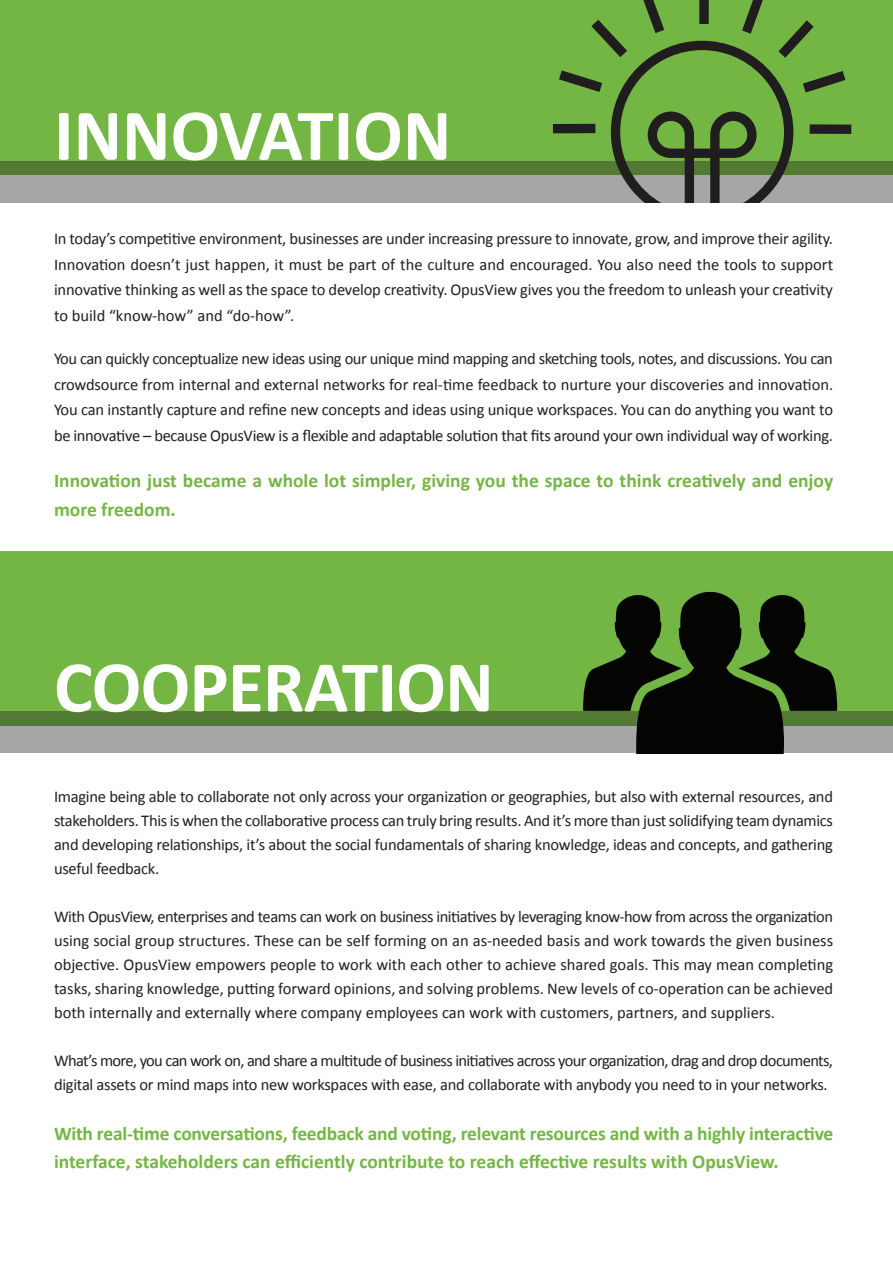
<style>
.page{position:relative;width:893px;height:1263px;background:#fff}
.page>*{position:absolute;margin:0;border:0;box-sizing:border-box;transform-origin:0 0}
.t1{font:700 73.5px "Calibri";letter-spacing:-.01em;color:#fff}
.t2{font:700 19.5px/28.5px "Calibri";color:#74b643}
.t3{font:16.5px/24px "Calibri";letter-spacing:-.015em;color:#231f20;text-align:justify}
.t4{font:16.5px/24px "Calibri";letter-spacing:-.035em;color:#231f20}
</style>
<div class="page">
<div style="left:0;top:551px;width:893px;height:174px;background:#74b643"></div>
<svg style="left:0;top:711px;width:893px;height:42px;background:#88967d"></svg>
<div style="left:0;top:0;width:893px;height:175px;background:#74b643"></div>
<svg style="left:0;top:161px;width:893px;height:41px;background:#8a967f"></svg>
<div style="left:553px;top:124px;width:42px;height:9px;background:#201d1e"></div>
<div style="left:810px;top:124px;width:41px;height:10px;background:#201d1e"></div>
<svg style="left:559px;top:0;width:286px;height:202px"></svg>
<svg style="left:583px;top:592px;width:254px;height:161px"></svg>
<p class="t1" style="left:54px;top:88px;width:399px">INNOVATION</p>
<p class="t3" style="left:54px;top:227px;width:781px">In today’s competitive environment, businesses are under increasing pressure to innovate, grow, and improve their agility.</p>
<p class="t3" style="left:54px;top:251px;width:781px;line-height:25.5px">Innovation doesn’t just happen, it must be part of the culture and encouraged. You also need the tools to support innovative thinking as well as the space to develop creativity. OpusView gives you the freedom to unleash your creativity to build “know-how” and “do-how”.</p>
<p class="t3" style="left:54px;top:346px;width:781px;line-height:25.5px">You can quickly conceptualize new ideas using our unique mind mapping and sketching tools, notes, and discussions. You can crowdsource from internal and external networks for real-time feedback to nurture your discoveries and innovation.<br>You can instantly capture and refine new concepts and ideas using unique workspaces. You can do anything you want to be innovative – because OpusView is a flexible and adaptable solution that fits around your own individual way of working.</p>
<p class="t2" style="left:54px;top:466px;width:781px">Innovation just became a whole lot simpler, giving you the space to think creatively and enjoy more freedom.</p>
<p class="t1" style="left:54px;top:640px;width:441px">COOPERATION</p>
<p class="t3" style="left:54px;top:785px;width:780px">Imagine being able to collaborate not only across your organization or geographies, but also with external resources, and stakeholders. This is when the collaborative process can truly bring results. And it’s more than just solidifying team dynamics and developing relationships, it’s about the social fundamentals of sharing knowledge, ideas and concepts, and gathering useful feedback.</p>
<p class="t3" style="left:54px;top:905px;width:781px">With OpusView, enterprises and teams can work on business initiatives by leveraging know-how from across the organization using social group structures. These can be self forming on an as-needed basis and work towards the given business objective. OpusView empowers people to work with each other to achieve shared goals. This may mean completing tasks, sharing knowledge, putting forward opinions, and solving problems. New levels of co-operation can be achieved both internally and externally where company employees can work with customers, partners, and suppliers.</p>
<p class="t4" style="left:54px;top:1049px;width:780px">What’s more, you can work on, and share a multitude of business initiatives across your organization, drag and drop documents, digital assets or mind maps into new workspaces with ease, and collaborate with anybody you need to in your networks.</p>
<p class="t2" style="left:54px;top:1119px;width:781px">With real-time conversations, feedback and voting, relevant resources and with a highly interactive interface, stakeholders can efficiently contribute to reach effective results with OpusView.</p>
</div>
